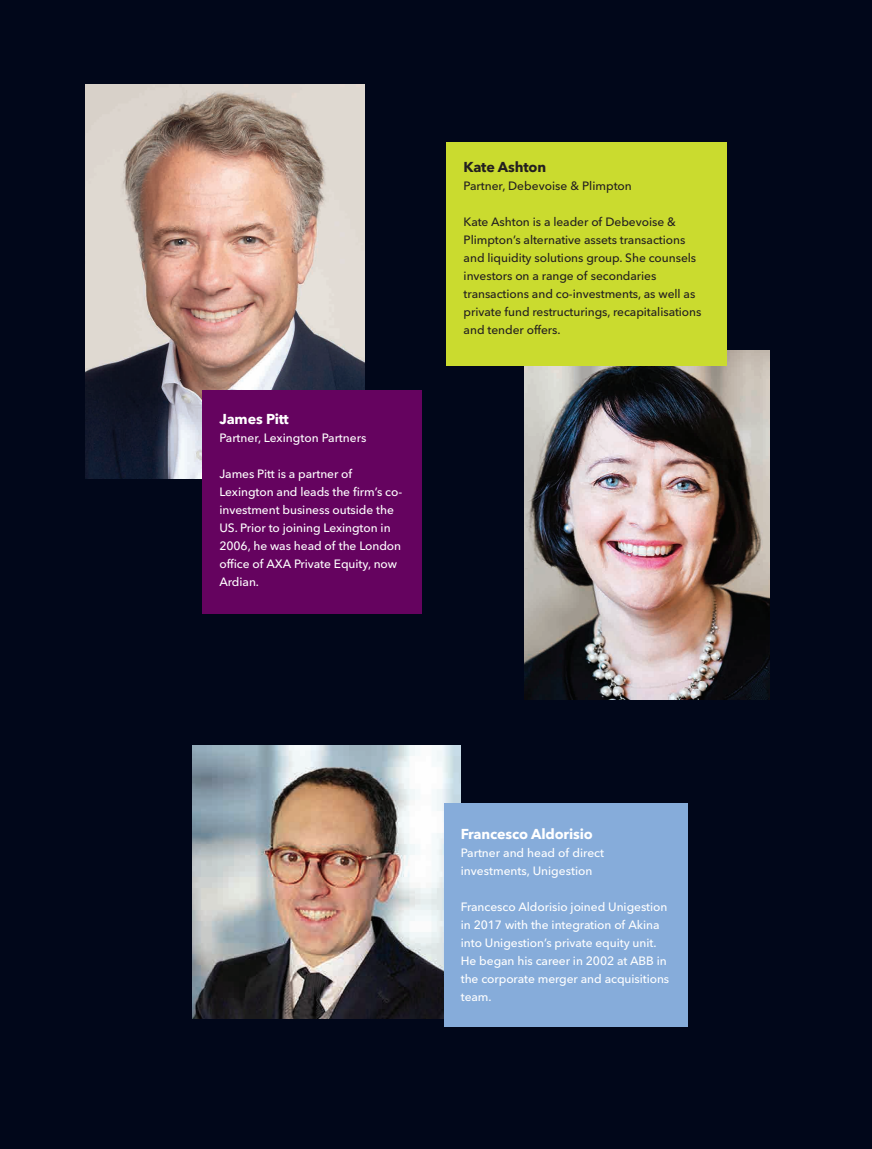
<style>
.page{position:relative;width:872px;height:1149px;background:#fff}
.page>*{position:absolute;margin:0;border:0;box-sizing:border-box;transform-origin:0 0}
.RT_Name{font:700 14.25px "Avenir Next LT Pro";letter-spacing:-.01em;color:#fff}
.RT_Name-2{font:700 14.25px "Avenir Next LT Pro";letter-spacing:-.01em;color:#231f20}
.RT_Biography_no_inde{font:500 12px/18px "Avenir Next LT Pro";letter-spacing:-.005em;color:#fff}
.RT_Biography_no_inde-2{font:500 12px/18px "Avenir Next LT Pro";letter-spacing:-.005em;color:#231f20}
</style>
<div class="page">
<div style="left:0;top:0;width:872px;height:1148px;background:#01071a"></div>
<img style="left:193px;top:745px;width:268px;height:273px">
<div style="left:444px;top:802px;width:243px;height:223px;background:#86acda"></div>
<img style="left:524px;top:350px;width:246px;height:349px">
<div style="left:446px;top:142px;width:280px;height:224px;background:#cadb2f"></div>
<img style="left:85px;top:85px;width:279px;height:393px">
<div style="left:202px;top:390px;width:220px;height:224px;background:#65035f"></div>
<p class="RT_Name" style="left:219px;top:410px;width:71px">James Pitt</p>
<p class="RT_Biography_no_inde" style="left:219px;top:429px;width:148px">Partner, Lexington Partners</p>
<p class="RT_Biography_no_inde" style="left:219px;top:465px;width:184px">James Pitt is a partner of<br>Lexington and leads the firm’s co&shy;investment business outside the<br>US. Prior to joining Lexington in<br>2006, he was head of the London office of AXA Private Equity, now<br>Ardian.</p>
<p class="RT_Name-2" style="left:463px;top:158px;width:84px">Kate Ashton</p>
<p class="RT_Biography_no_inde-2" style="left:463px;top:177px;width:170px">Partner, Debevoise &amp; Plimpton</p>
<p class="RT_Biography_no_inde-2" style="left:463px;top:213px;width:239px">Kate Ashton is a leader of Debevoise &amp; Plimpton’s alternative assets transactions and liquidity solutions group. She counsels investors on a range of secondaries transactions and co-investments, as well as private fund restructurings, recapitalisations and tender offers.</p>
<p class="RT_Name" style="left:461px;top:824px;width:133px">Francesco Aldorisio</p>
<p class="RT_Biography_no_inde" style="left:461px;top:843px;width:145px">Partner and head of direct investments, Unigestion</p>
<p class="RT_Biography_no_inde" style="left:461px;top:897px;width:210px">Francesco Aldorisio joined Unigestion in 2017 with the integration of Akina into Unigestion’s private equity unit.<br>He began his career in 2002 at ABB in the corporate merger and acquisitions team.</p>
</div>
